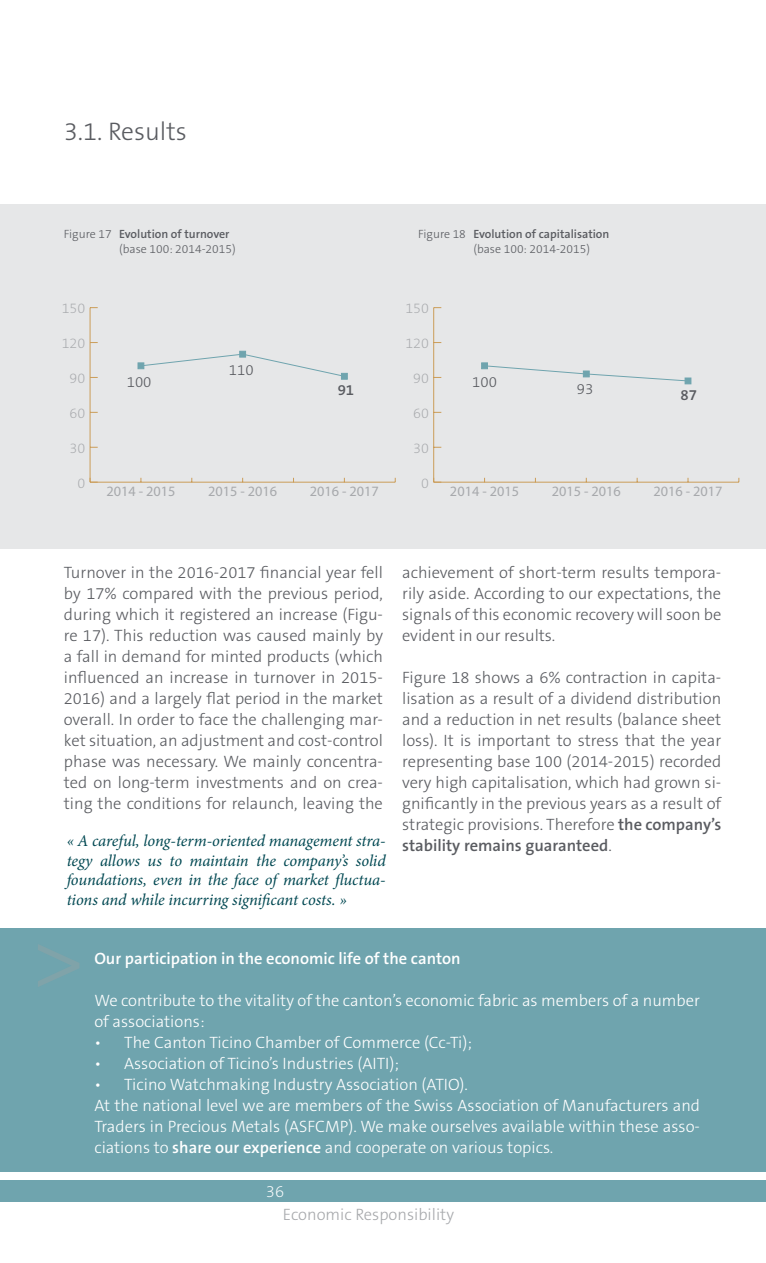
<style>
.page{position:relative;width:766px;height:1263px;background:#fff}
.page>*{position:absolute;margin:0;border:0;box-sizing:border-box;transform-origin:0 0}
.t1{font:300 25.5px "The Sans B W3";color:#5a5c61}
.t2{font:300 16.5px/21px "The Sans B W3";color:#5a5c61;text-align:justify}
.t3{font:300 16.5px/21px "The Sans B W3";color:#fff}
.t4{font:italic 16.5px/19.5px "Minion Pro";letter-spacing:-.005em;color:#004852;text-align:justify}
.t5{font:600 16.5px "The Sans B W6";color:#fff}
.t6{font:600 16.5px "The Sans B W6";color:#5a5c61}
.t7{font:300 16.5px "The Sans B W3";color:#a7a9ac}
.t8{font:200 16.5px "The Sans B W2";color:#fff}
.t9{font:300 15px "The Sans B W3";color:#5a5c61}
.t10{font:600 15px "The Sans B W6";color:#5a5c61}
.t11{font:14.25px "Myriad Pro";color:#a7a9ac}
.t12{font:200 14.25px "The Sans B W2";color:#a7a9ac}
.t13{font:600 12px "The Sans B W6";color:#5a5c61}
.t14{font:300 12px "The Sans B W3";color:#5a5c61}
.s1{font-family:"The Sans B W3";font-weight:300}
.s2{font-family:"The Sans B W6";font-weight:600}
</style>
<div class="page">
<div style="left:0;top:1180px;width:765px;height:21px;background:#6fa4ae"></div>
<div style="left:0;top:204px;width:765px;height:345px;background:#e6e7e8"></div>
<div style="left:0;top:928px;width:765px;height:243px;background:#6fa4ae"></div>
<hr style="left:90px;top:482px;width:305px;height:1px;background:#cb9d59">
<hr style="left:90px;top:308px;width:1px;height:174px;background:#cb9d59">
<svg style="left:90px;top:478px;width:8px;height:5px"></svg>
<div style="left:239px;top:351px;width:7px;height:6px;background:#6fa4ae;border:1px solid #6fa4ae"></div>
<svg style="left:138px;top:354px;width:209px;height:25px"></svg>
<hr style="left:433px;top:482px;width:305px;height:1px;background:#cb9d59">
<hr style="left:433px;top:308px;width:1px;height:174px;background:#cb9d59">
<svg style="left:433px;top:478px;width:8px;height:5px"></svg>
<svg style="left:481px;top:363px;width:207px;height:18px"></svg>
<div style="left:684px;top:378px;width:7px;height:6px;background:#6fa4ae;border:1px solid #6fa4ae"></div>
<h1 class="t1" style="left:64px;top:115px;width:124px">3.1. Results</h1>
<p class="t13" style="left:64px;top:226px;width:167px"><span class="s1">Figure 17</span> Evolution of turnover</p>
<p class="t14" style="left:119px;top:241px;width:118px">(base 100: 2014-2015)</p>
<p class="t13" style="left:418px;top:226px;width:193px"><span class="s1">Figure 18</span> Evolution of capitalisation</p>
<p class="t14" style="left:473px;top:241px;width:118px">(base 100: 2014-2015)</p>
<p class="t12" style="left:62px;top:299px;width:25px">150</p>
<p class="t12" style="left:405px;top:299px;width:25px">150</p>
<p class="t12" style="left:62px;top:334px;width:25px">120</p>
<p class="t12" style="left:405px;top:334px;width:25px">120</p>
<p class="t12" style="left:70px;top:369px;width:17px">90</p>
<p class="t9" style="left:229px;top:360px;width:26px">110</p>
<p class="t12" style="left:413px;top:369px;width:17px">90</p>
<p class="t9" style="left:127px;top:373px;width:26px">100</p>
<p class="t9" style="left:472px;top:372px;width:26px">100</p>
<p class="t10" style="left:337px;top:380px;width:18px">91</p>
<p class="t9" style="left:576px;top:379px;width:18px">93</p>
<p class="t12" style="left:70px;top:404px;width:17px">60</p>
<p class="t12" style="left:413px;top:404px;width:17px">60</p>
<p class="t12" style="left:70px;top:439px;width:17px">30</p>
<p class="t12" style="left:413px;top:439px;width:17px">30</p>
<p class="t10" style="left:680px;top:385px;width:18px">87</p>
<p class="t12" style="left:77px;top:474px;width:9px">0</p>
<p class="t11" style="left:106px;top:482px;width:71px">2014 - 2015</p>
<p class="t11" style="left:208px;top:482px;width:71px">2015 - 2016</p>
<p class="t11" style="left:310px;top:482px;width:71px">2016 - 2017</p>
<p class="t12" style="left:421px;top:474px;width:9px">0</p>
<p class="t11" style="left:450px;top:482px;width:71px">2014 - 2015</p>
<p class="t11" style="left:551px;top:482px;width:71px">2015 - 2016</p>
<p class="t11" style="left:653px;top:482px;width:71px">2016 - 2017</p>
<p class="t2" style="left:64px;top:562px;width:320px">Turnover in the 2016-2017 financial year fell by 17% compared with the previous period, during which it registered an increase (Figu&shy;re 17). This reduction was caused mainly by a fall in demand for minted products (which influenced an increase in turnover in 2015- 2016) and a largely flat period in the market overall. In order to face the challenging mar&shy;ket situation, an adjustment and cost-control phase was necessary. We mainly concentra&shy;ted on long-term investments and on crea&shy;ting the conditions for relaunch, leaving the</p>
<p class="t2" style="left:402px;top:562px;width:320px">achievement of short-term results tempora&shy;rily aside. According to our expectations, the signals of this economic recovery will soon be evident in our results.</p>
<p class="t2" style="left:402px;top:667px;width:320px">Figure 18 shows a 6% contraction in capita&shy;lisation as a result of a dividend distribution and a reduction in net results (balance sheet loss). It is important to stress that the year representing base 100 (2014-2015) recorded very high capitalisation, which had grown si&shy;gnificantly in the previous years as a result of strategic provisions. Therefore <span class="s2">the company’s</span></p>
<p class="t6" style="left:402px;top:835px;width:211px">stability remains guaranteed<span class="s1">.</span></p>
<p class="t4" style="left:67px;top:831px;width:320px">« A careful, long-term-oriented management stra&shy;tegy allows us to maintain the company’s solid foundations, even in the face of market fluctua&shy;tions and while incurring significant costs. »</p>
<p class="t5" style="left:94px;top:947px;width:368px">Our participation in the economic life of the canton</p>
<p class="t3" style="left:94px;top:990px;width:607px">We contribute to the vitality of the canton’s economic fabric as members of a number of associations:</p>
<p class="t3" style="left:94px;top:1032px;width:379px">• The Canton Ticino Chamber of Commerce (Cc-Ti);</p>
<p class="t3" style="left:94px;top:1053px;width:306px">• Association of Ticino’s Industries (AITI);</p>
<p class="t3" style="left:94px;top:1074px;width:607px">• Ticino Watchmaking Industry Association (ATIO).<br>At the national level we are members of the Swiss Association of Manufacturers and Traders in Precious Metals (ASFCMP). We make ourselves available within these asso&shy;ciations to <span class="s2">share our experience</span> and cooperate on various topics.</p>
<p class="t8" style="left:266px;top:1180px;width:20px">36</p>
<p class="t7" style="left:283px;top:1204px;width:172px">Economic Responsibility</p>
</div>
